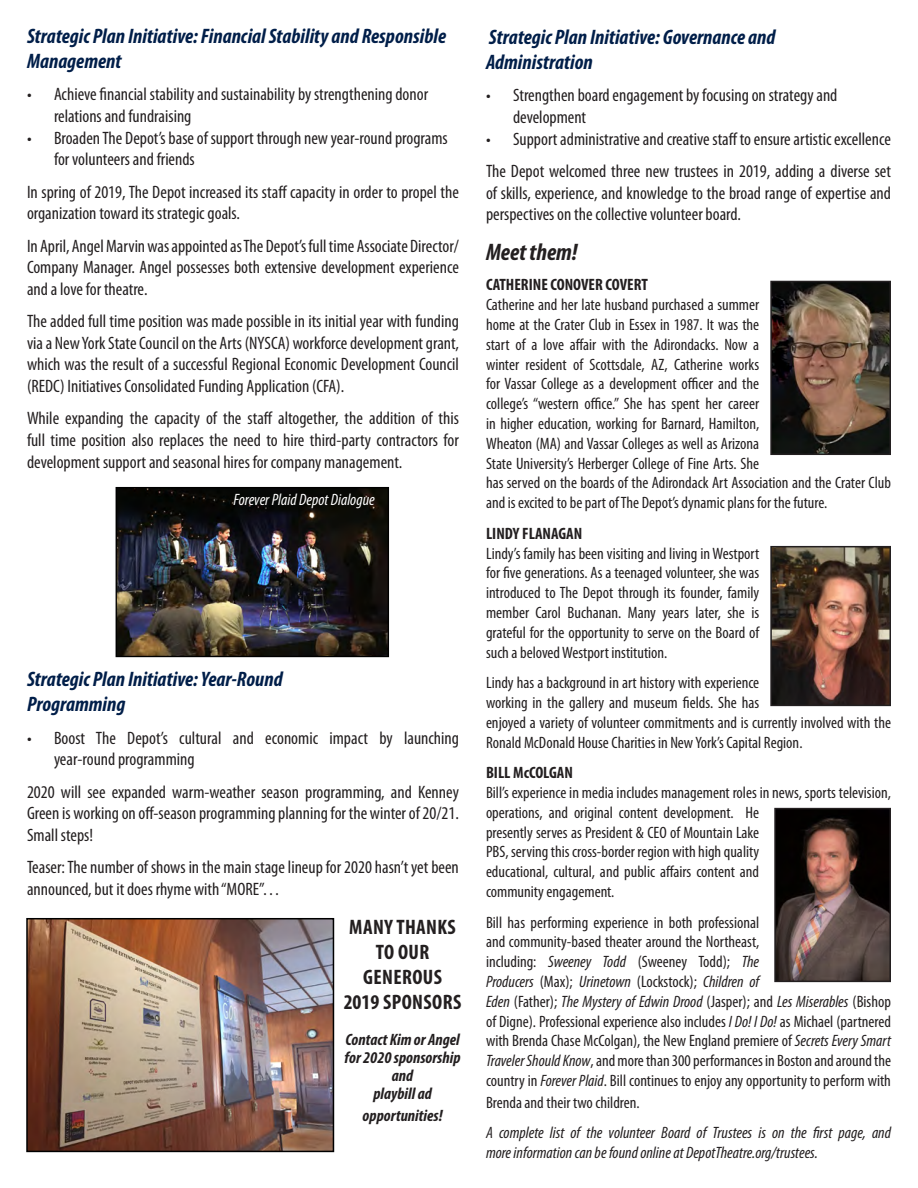
<style>
.page{position:relative;width:918px;height:1188px;background:#fff}
.page>*{position:absolute;margin:0;border:0;box-sizing:border-box;transform-origin:0 0}
.t1{font:italic 700 condensed 24px "Myriad Pro";color:#231f20}
.t2{font:italic 700 condensed 21px/25.2px "Myriad Pro";color:#001e49}
.t3{font:700 condensed 21px/25.2px "Myriad Pro";letter-spacing:.02em;color:#231f20;text-align:center}
.t4{font:condensed 18px/21.6px "Myriad Pro";color:#231f20}
.t5{font:condensed 16.5px/19.8px "Myriad Pro";color:#231f20}
.t6{font:italic condensed 16.5px/19.8px "Myriad Pro";color:#231f20}
.t7{font:italic 700 condensed 16.5px/18px "Myriad Pro";color:#231f20;text-align:center}
.t8{font:700 condensed 16.5px "Myriad Pro";color:#231f20}
.t9{font:italic condensed 16.5px "Myriad Pro";color:#fff}
.s1{font-style:italic}
</style>
<div class="page">
<img style="left:773px;top:284px;width:115px;height:168px">
<div style="left:770px;top:281px;width:121px;height:174px;border:2px solid #231f20"></div>
<img style="left:118px;top:489px;width:269px;height:166px">
<div style="left:116px;top:487px;width:273px;height:170px;border:1px solid #000"></div>
<img style="left:29px;top:921px;width:302px;height:228px">
<div style="left:26px;top:918px;width:308px;height:234px;border:2px solid #000"></div>
<img style="left:773px;top:549px;width:115px;height:154px">
<div style="left:770px;top:546px;width:121px;height:160px;border:2px solid #231f20"></div>
<img style="left:777px;top:811px;width:111px;height:168px">
<div style="left:774px;top:808px;width:117px;height:174px;border:2px solid #231f20"></div>
<p class="t2" style="left:27px;top:23px;width:421px">Strategic Plan Initiative: Financial Stability and Responsible<br>Management</p>
<p class="t4" style="left:54px;top:83px;width:376px;text-indent:-27px">• Achieve financial stability and sustainability by strengthening donor relations and fundraising</p>
<p class="t4" style="left:54px;top:127px;width:395px;text-indent:-27px">• Broaden The Depot’s base of support through new year-round programs for volunteers and friends</p>
<p class="t4" style="left:27px;top:181px;width:433px">In spring of 2019, The Depot increased its staff capacity in order to propel the organization toward its strategic goals.</p>
<p class="t4" style="left:27px;top:235px;width:433px;text-align:justify">In April, Angel Marvin was appointed as The Depot’s full time Associate Director/ Company Manager. Angel possesses both extensive development experience and a love for theatre.</p>
<p class="t4" style="left:27px;top:310px;width:433px;text-align:justify">The added full time position was made possible in its initial year with funding via a New York State Council on the Arts (NYSCA) workforce development grant, which was the result of a successful Regional Economic Development Council (REDC) Initiatives Consolidated Funding Application (CFA).</p>
<p class="t4" style="left:27px;top:407px;width:434px;text-align:justify">While expanding the capacity of the staff altogether, the addition of this full time position also replaces the need to hire third-party contractors for development support and seasonal hires for company management.</p>
<p class="t9" style="left:234px;top:490px;width:143px">Forever Plaid Depot Dialogue</p>
<p class="t2" style="left:27px;top:666px;width:257px">Strategic Plan Initiative: Year-Round<br>Programming</p>
<p class="t4" style="left:54px;top:727px;width:406px;text-indent:-27px">• Boost The Depot’s cultural and economic impact by launching year-round programming</p>
<p class="t4" style="left:27px;top:781px;width:434px;text-align:justify">2020 will see expanded warm-weather season programming, and Kenney Green is working on off-season programming planning for the winter of 20/21.<br>Small steps!</p>
<p class="t4" style="left:27px;top:856px;width:433px">Teaser: The number of shows in the main stage lineup for 2020 hasn’t yet been announced, but it does rhyme with “MORE”…</p>
<p class="t3" style="left:344px;top:914px;width:119px">MANY THANKS<br>TO OUR<br>GENEROUS<br>2019 SPONSORS</p>
<p class="t7" style="left:345px;top:1030px;width:118px">Contact Kim or Angel for 2020 sponsorship and<br>playbill ad</p>
<p class="t7" style="left:363px;top:1106px;width:81px">opportunities!</p>
<p class="t2" style="left:486px;top:24px;width:291px">Strategic Plan Initiative: Governance and<br>Administration</p>
<p class="t4" style="left:513px;top:84px;width:326px;text-indent:-27px">• Strengthen board engagement by focusing on strategy and development</p>
<p class="t4" style="left:486px;top:122px;width:407px;line-height:32.4px">• Support administrative and creative staff to ensure artistic excellence<br>The Depot welcomed three new trustees in 2019, adding a diverse set</p>
<p class="t4" style="left:486px;top:182px;width:407px">of skills, experience, and knowledge to the broad range of expertise and perspectives on the collective volunteer board.</p>
<h1 class="t1" style="left:486px;top:237px;width:93px">Meet them!</h1>
<p class="t8" style="left:486px;top:275px;width:163px">CATHERINE CONOVER COVERT</p>
<p class="t5" style="left:486px;top:295px;width:406px">Catherine and her late husband purchased a summer<br>home at the Crater Club in Essex in 1987. It was the<br>start of a love affair with the Adirondacks. Now a<br>winter resident of Scottsdale, AZ, Catherine works<br>for Vassar College as a development officer and the<br>college’s “western office.” She has spent her career<br>in higher education, working for Barnard, Hamilton,<br>Wheaton (MA) and Vassar Colleges as well as Arizona<br>State University’s Herberger College of Fine Arts. She<br>has served on the boards of the Adirondack Art Association and the Crater Club and is excited to be part of The Depot’s dynamic plans for the future.</p>
<p class="t8" style="left:486px;top:523px;width:98px">LINDY FLANAGAN</p>
<p class="t5" style="left:486px;top:543px;width:275px;text-align:justify">Lindy’s family has been visiting and living in Westport for five generations. As a teenaged volunteer, she was introduced to The Depot through its founder, family member Carol Buchanan. Many years later, she is grateful for the opportunity to serve on the Board of such a beloved Westport institution.</p>
<p class="t5" style="left:486px;top:673px;width:407px">Lindy has a background in art history with experience<br>working in the gallery and museum fields. She has<br>enjoyed a variety of volunteer commitments and is currently involved with the Ronald McDonald House Charities in New York’s Capital Region.</p>
<p class="t8" style="left:486px;top:762px;width:89px">BILL McCOLGAN</p>
<p class="t5" style="left:486px;top:782px;width:406px">Bill’s experience in media includes management roles in news, sports television, operations, and original content development. He<br>presently serves as President &amp; CEO of Mountain Lake<br>PBS, serving this cross-border region with high quality<br>educational, cultural, and public affairs content and<br>community engagement.</p>
<p class="t5" style="left:486px;top:912px;width:407px">Bill has performing experience in both professional<br>and community-based theater around the Northeast,<br>including: <span class="s1">Sweeney Todd</span> (Sweeney Todd); <span class="s1">The<br>Producers</span> (Max); <span class="s1">Urinetown</span> (Lockstock); <span class="s1">Children of<br>Eden</span> (Father); <span class="s1">The Mystery of Edwin Drood</span> (Jasper); and <span class="s1">Les Miserables</span> (Bishop of Digne). Professional experience also includes <span class="s1">I Do! I Do!</span> as Michael (partnered with Brenda Chase McColgan), the New England premiere of <span class="s1">Secrets Every Smart Traveler Should Know</span>, and more than 300 performances in Boston and around the country in <span class="s1">Forever Plaid</span>. Bill continues to enjoy any opportunity to perform with</p>
<p class="t5" style="left:486px;top:1092px;width:155px">Brenda and their two children.</p>
<p class="t6" style="left:486px;top:1123px;width:407px">A complete list of the volunteer Board of Trustees is on the first page, and more information can be found online at DepotTheatre.org/trustees.</p>
</div>
